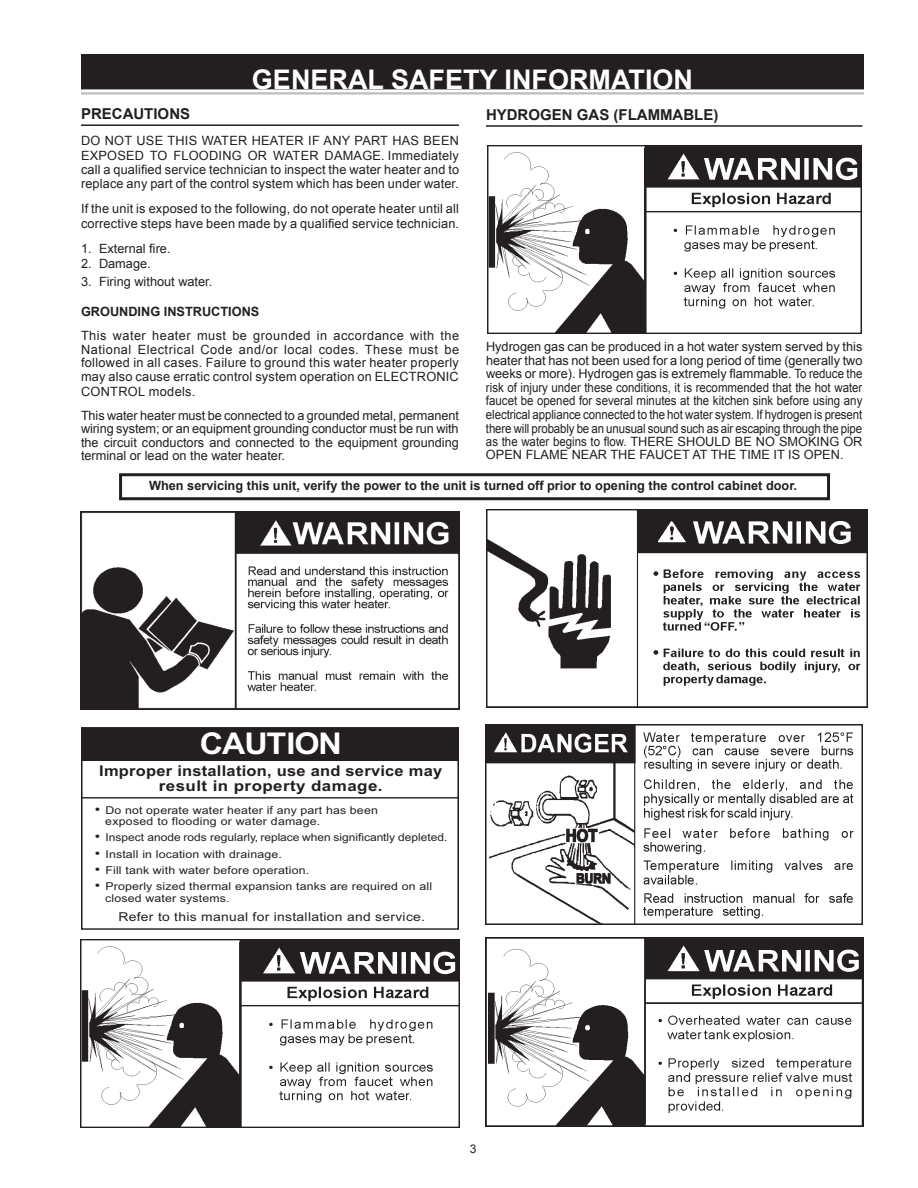
<style>
.page{position:relative;width:918px;height:1188px;background:#fff}
.page>*{position:absolute;margin:0;border:0;box-sizing:border-box;transform-origin:0 0}
.t1{font:700 30px "Arial";letter-spacing:-.035em;color:#fff;scale:1.08 1}
.t2{font:700 27px "Arial";color:#fff}
.t3{font:700 15px "Arial";color:#231f20}
.t4{font:700 14.85px/15.8px "Arial";letter-spacing:.015em;color:#231f20;text-align:center;scale:1.1 1}
.t5{font:12.75px/13.5px "Arial";letter-spacing:.01em;color:#231f20;text-align:justify}
.t6{font:700 12.75px "Arial";color:#231f20}
.t7{font:12.75px/24px "Arial";letter-spacing:-.01em;color:#231f20}
.t8{font:12.15px "Arial";letter-spacing:.02em;color:#231f20;scale:1.14 1}
.t9{font:12px "Arial";color:#231f20}
.t10{font:10.8px/11.6px "Arial";letter-spacing:.01em;color:#231f20;scale:1.14 1}
.t11{font:10.8px "Arial";letter-spacing:.01em;color:#231f20;scale:1.1 1}
.s1{font-size:13.5px}
</style>
<div class="page">
<div style="left:82px;top:55px;width:781px;height:34px;background:#231f20"></div>
<div style="left:81px;top:54px;width:783px;height:35px;border:2px solid #231f20"></div>
<hr style="left:81px;top:92px;width:783px;height:2px;background:#bcbdc0">
<hr style="left:81px;top:124px;width:378px;height:2px;background:#231f20">
<hr style="left:486px;top:125px;width:376px;height:2px;background:#231f20">
<img style="left:487px;top:146px;width:374px;height:188px">
<img style="left:486px;top:724px;width:376px;height:200px">
<img style="left:486px;top:938px;width:378px;height:188px">
<img style="left:81px;top:512px;width:378px;height:198px">
<img style="left:80px;top:939px;width:379px;height:189px">
<img style="left:486px;top:510px;width:381px;height:198px">
<div style="left:119px;top:473px;width:711px;height:27px;border:3px solid #231f20"></div>
<div style="left:82px;top:728px;width:376px;height:32px;background:#231f20"></div>
<div style="left:81px;top:727px;width:378px;height:203px;border:1px solid #231f20"></div>
<hr style="left:82px;top:797px;width:376px;height:2px;background:#231f20">
<h2 class="t2" style="left:252px;top:62px;width:443px">GENERAL SAFETY INFORMATION</h2>
<p class="t3" style="left:81px;top:104px;width:111px">PRECAUTIONS</p>
<p class="t5" style="left:81px;top:134px;width:380px;line-height:14.2px">DO NOT USE THIS WATER HEATER IF ANY PART HAS BEEN EXPOSED TO FLOODING OR WATER DAMAGE. Immediately call a qualified service technician to inspect the water heater and to replace any part of the control system which has been under water.</p>
<p class="t5" style="left:81px;top:201px;width:380px;line-height:15px">If the unit is exposed to the following, do not operate heater until all corrective steps have been made by a qualified service technician.</p>
<p class="t5" style="left:81px;top:242px;width:91px">1. External fire.</p>
<p class="t5" style="left:81px;top:257px;width:71px">2. Damage.</p>
<p class="t5" style="left:81px;top:275px;width:133px">3. Firing without water.</p>
<p class="t6" style="left:81px;top:303px;width:180px">GROUNDING INSTRUCTIONS</p>
<p class="t5" style="left:81px;top:329px;width:380px">This water heater must be grounded in accordance with the National Electrical Code and/or local codes. These must be followed in all cases. Failure to ground this water heater properly may also cause erratic control system operation on ELECTRONIC</p>
<p class="t7" style="left:81px;top:379px;width:379px">CONTROL models.<br>This water heater must be connected to a grounded metal, permanent</p>
<p class="t5" style="left:81px;top:422px;width:379px">wiring system; or an equipment grounding conductor must be run with the circuit conductors and connected to the equipment grounding terminal or lead on the water heater.</p>
<p class="t3" style="left:486px;top:105px;width:234px">HYDROGEN GAS (FLAMMABLE)</p>
<p class="t5" style="left:486px;top:340px;width:378px">Hydrogen gas can be produced in a hot water system served by this heater that has not been used for a long period of time (generally two weeks or more). Hydrogen gas is extremely flammable. To reduce the risk of injury under these conditions, it is recommended that the hot water faucet be opened for several minutes at the kitchen sink before using any electrical appliance connected to the hot water system. If hydrogen is present there will probably be an unusual sound such as air escaping through the pipe as the water begins to flow. THERE SHOULD BE NO SMOKING OR OPEN FLAME NEAR THE FAUCET AT THE TIME IT IS OPEN.</p>
<p class="t6" style="left:149px;top:477px;width:650px">When servicing this unit, verify the power to the unit is turned off prior to opening the control cabinet door.</p>
<h1 class="t1" style="left:200px;top:724px;width:133px">CAUTION</h1>
<p class="t4" style="left:99px;top:763px;width:313px">Improper installation, use and service may result in property damage.</p>
<p class="t10" style="left:105px;top:804px;width:241px;text-indent:-10px"><span class="s1">•</span> Do not operate water heater if any part has been exposed to flooding or water damage.</p>
<p class="t11" style="left:95px;top:830px;width:322px"><span class="s1">•</span> Inspect anode rods regularly, replace when significantly depleted.</p>
<p class="t10" style="left:95px;top:848px;width:165px"><span class="s1">•</span> Install in location with drainage.</p>
<p class="t10" style="left:95px;top:864px;width:189px"><span class="s1">•</span> Fill tank with water before operation.</p>
<p class="t10" style="left:105px;top:881px;width:288px;text-indent:-10px"><span class="s1">•</span> Properly sized thermal expansion tanks are required on all closed water systems.</p>
<p class="t8" style="left:118px;top:909px;width:270px">Refer to this manual for installation and service.</p>
<p class="t9" style="left:470px;top:1141px;width:8px">3</p>
</div>
